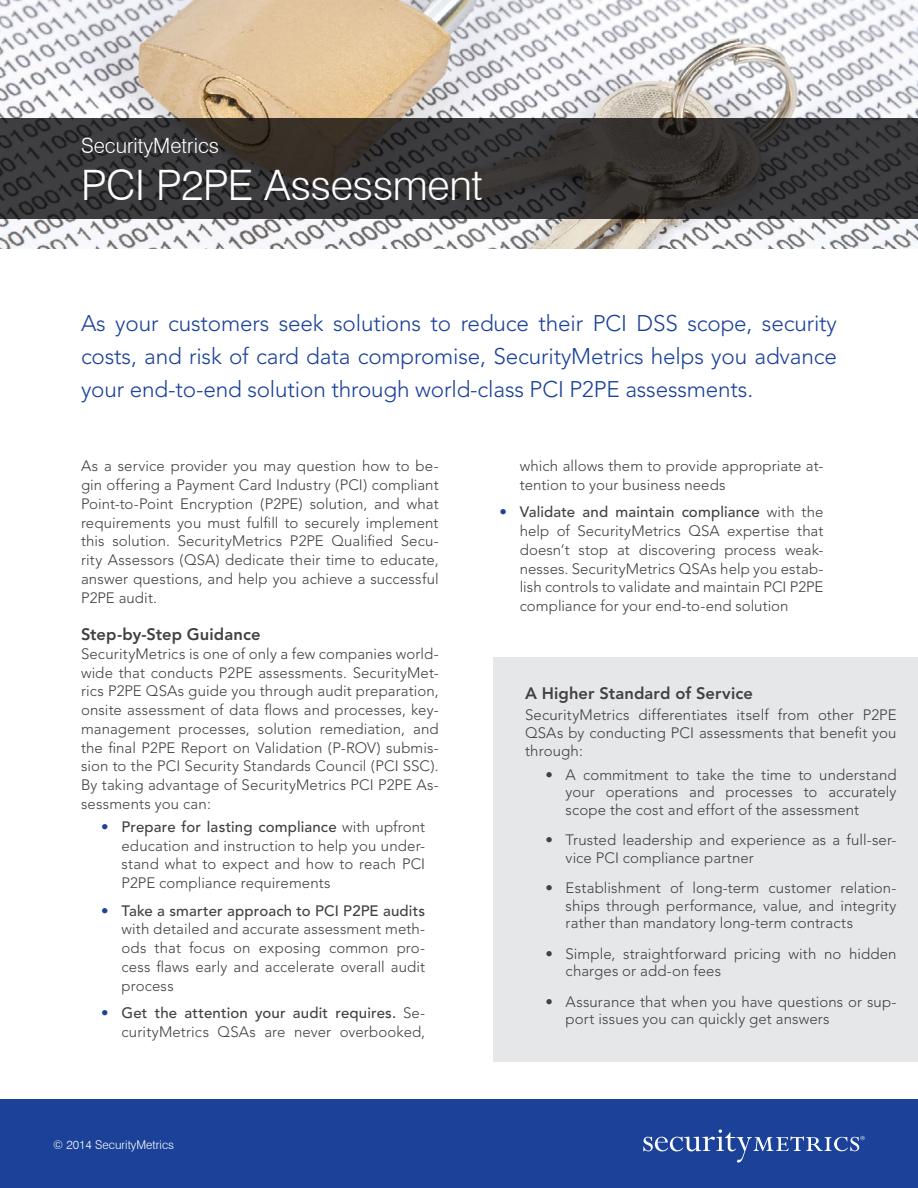
<style>
.page{position:relative;width:918px;height:1188px;background:#fff}
.page>*{position:absolute;margin:0;border:0;box-sizing:border-box;transform-origin:0 0}
.t1{font:300 42px "Swiss 721 BT";letter-spacing:-.01em;color:#fff}
.t2{font:300 22.5px/33px "Avenir";letter-spacing:-.005em;color:#1b4298;text-align:justify}
.t3{font:300 21px "Swiss 721 BT";color:#fff}
.t4{font:800 16.5px "Avenir";letter-spacing:.005em;color:#414042}
.t5{font:300 15px/18.8px "Avenir";letter-spacing:.005em;color:#414042;text-align:justify}
.t6{font:300 12px "Swiss 721 BT";color:#fff}
.s1{font-weight:500;color:#1b4298}
.s2{font-weight:500}
</style>
<div class="page">
<div style="left:0;top:1100px;width:918px;height:88px;background:#1b4298"></div>
<svg style="left:643px;top:1129px;width:222px;height:34px"></svg>
<div style="left:494px;top:657px;width:424px;height:404px;background:#e6e7e8"></div>
<img style="left:0;top:0;width:918px;height:249px">
<svg style="left:0;top:119px;width:918px;height:100px;background:#363334"></svg>
<h3 class="t3" style="left:81px;top:133px;width:140px">SecurityMetrics</h3>
<h1 class="t1" style="left:81px;top:159px;width:403px">PCI P2PE Assessment</h1>
<h2 class="t2" style="left:81px;top:307px;width:758px">As your customers seek solutions to reduce their PCI DSS scope, security costs, and risk of card data compromise, SecurityMetrics helps you advance your end-to-end solution through world-class PCI P2PE assessments.</h2>
<p class="t5" style="left:81px;top:457px;width:359px">As a service provider you may question how to be&shy;gin offering a Payment Card Industry (PCI) compliant Point-to-Point Encryption (P2PE) solution, and what requirements you must fulfill to securely implement this solution. SecurityMetrics P2PE Qualified Secu&shy;rity Assessors (QSA) dedicate their time to educate, answer questions, and help you achieve a successful P2PE audit.</p>
<p class="t4" style="left:81px;top:625px;width:181px">Step-by-Step Guidance</p>
<p class="t5" style="left:81px;top:644px;width:359px">SecurityMetrics is one of only a few companies world&shy;wide that conducts P2PE assessments. SecurityMet&shy;rics P2PE QSAs guide you through audit preparation, onsite assessment of data flows and processes, key&shy;management processes, solution remediation, and the final P2PE Report on Validation (P-ROV) submis&shy;sion to the PCI Security Standards Council (PCI SSC).<br>By taking advantage of SecurityMetrics PCI P2PE As&shy;sessments you can:</p>
<p class="t5" style="left:122px;top:817px;width:305px;text-indent:-20px"><span class="s1">•</span> <span class="s2">Prepare for lasting compliance</span> with upfront education and instruction to help you under&shy;stand what to expect and how to reach PCI P2PE compliance requirements</p>
<p class="t5" style="left:121px;top:901px;width:305px;text-indent:-20px"><span class="s1">•</span> <span class="s2">Take a smarter approach to PCI P2PE audits </span>with detailed and accurate assessment meth&shy;ods that focus on exposing common pro&shy;cess flaws early and accelerate overall audit process</p>
<p class="t5" style="left:101px;top:1003px;width:326px;text-align:right"><span class="s1">•</span> <span class="s2">Get the attention your audit requires.</span> Se&shy;curityMetrics QSAs are never overbooked,</p>
<p class="t6" style="left:53px;top:1138px;width:122px">© 2014 SecurityMetrics</p>
<p class="t5" style="left:520px;top:457px;width:305px">which allows them to provide appropriate at&shy;tention to your business needs</p>
<p class="t5" style="left:520px;top:503px;width:305px;text-indent:-20px"><span class="s1">•</span> <span class="s2">Validate and maintain compliance</span> with the help of SecurityMetrics QSA expertise that doesn’t stop at discovering process weak&shy;nesses. SecurityMetrics QSAs help you estab&shy;lish controls to validate and maintain PCI P2PE compliance for your end-to-end solution</p>
<p class="t4" style="left:525px;top:684px;width:229px">A Higher Standard of Service</p>
<p class="t5" style="left:525px;top:706px;width:373px;line-height:18px">SecurityMetrics differentiates itself from other P2PE QSAs by conducting PCI assessments that benefit you through:</p>
<p class="t5" style="left:566px;top:766px;width:332px;line-height:17.2px;text-indent:-20px">• A commitment to take the time to understand your operations and processes to accurately scope the cost and effort of the assessment</p>
<p class="t5" style="left:566px;top:832px;width:333px;line-height:17.2px;text-indent:-20px">• Trusted leadership and experience as a full-ser&shy;vice PCI compliance partner</p>
<p class="t5" style="left:566px;top:880px;width:333px;line-height:17.2px;text-indent:-20px">• Establishment of long-term customer relation&shy;ships through performance, value, and integrity rather than mandatory long-term contracts</p>
<p class="t5" style="left:566px;top:945px;width:333px;line-height:17.2px;text-indent:-20px">• Simple, straightforward pricing with no hidden charges or add-on fees</p>
<p class="t5" style="left:566px;top:993px;width:333px;line-height:17.2px;text-indent:-20px">• Assurance that when you have questions or sup&shy;port issues you can quickly get answers</p>
</div>
